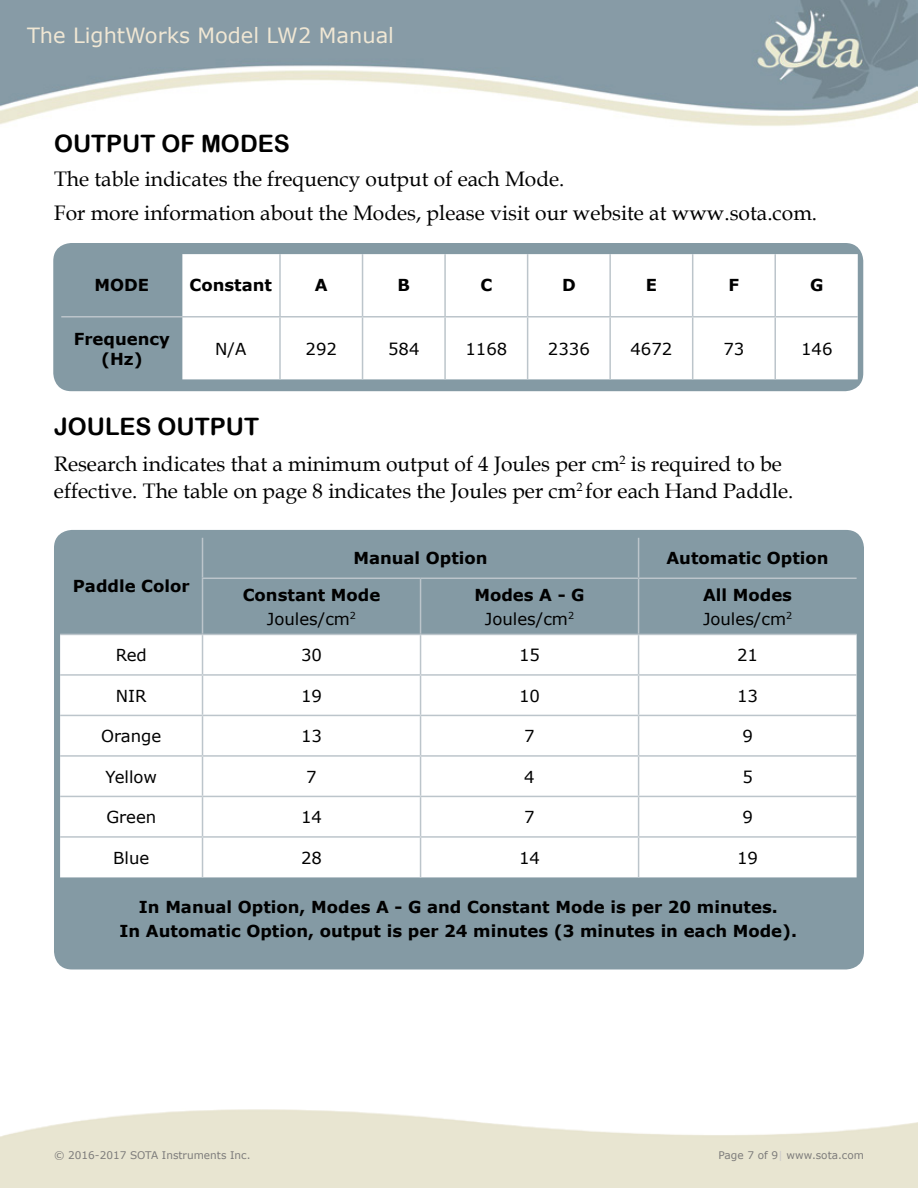
<style>
.page{position:relative;width:918px;height:1188px;background:#fff}
.page>*{position:absolute;margin:0;border:0;box-sizing:border-box;transform-origin:0 0}
.t1{font:24px "Arial Rounded MT Bold";color:#000}
.t2{font:21px/33.8px "Book Antiqua";color:#000}
.t3{font:21px "Verdana";color:#f0e7d4}
.t4{font:700 16.5px/24px "Verdana";color:#000;text-align:center}
.t5{font:16.5px/24px "Verdana";color:#000;text-align:center}
.t6{font:10.5px "Verdana";color:#7d7c7b}
.s1{font-weight:400}
.s2{font-weight:700}
.s3{color:#cbcaca}
</style>
<div class="page">
<img style="left:0;top:0;width:918px;height:126px">
<div style="left:53px;top:243px;width:810px;height:148px;background:#849aa4;border-radius:18px"></div>
<svg style="left:182px;top:379px;width:676px;height:1px"></svg>
<div style="left:182px;top:254px;width:676px;height:125px;background:#fff"></div>
<hr style="left:279px;top:254px;width:2px;height:62px;background:#bcc5cb">
<hr style="left:362px;top:254px;width:1px;height:62px;background:#bcc5cb">
<hr style="left:444px;top:254px;width:2px;height:62px;background:#bcc5cb">
<hr style="left:527px;top:254px;width:1px;height:62px;background:#bcc5cb">
<hr style="left:609px;top:254px;width:2px;height:62px;background:#bcc5cb">
<hr style="left:692px;top:254px;width:1px;height:62px;background:#bcc5cb">
<hr style="left:774px;top:254px;width:2px;height:62px;background:#bcc5cb">
<hr style="left:61px;top:316px;width:121px;height:2px;background:#bcc5cb">
<hr style="left:182px;top:316px;width:98px;height:2px;background:#bcc5cb">
<hr style="left:280px;top:316px;width:83px;height:2px;background:#bcc5cb">
<hr style="left:279px;top:318px;width:2px;height:61px;background:#bcc5cb">
<hr style="left:363px;top:316px;width:82px;height:2px;background:#bcc5cb">
<hr style="left:362px;top:318px;width:1px;height:61px;background:#bcc5cb">
<hr style="left:445px;top:316px;width:83px;height:2px;background:#bcc5cb">
<hr style="left:444px;top:318px;width:2px;height:61px;background:#bcc5cb">
<hr style="left:528px;top:316px;width:82px;height:2px;background:#bcc5cb">
<hr style="left:527px;top:318px;width:1px;height:61px;background:#bcc5cb">
<hr style="left:610px;top:316px;width:83px;height:2px;background:#bcc5cb">
<hr style="left:609px;top:318px;width:2px;height:61px;background:#bcc5cb">
<hr style="left:693px;top:316px;width:82px;height:2px;background:#bcc5cb">
<hr style="left:692px;top:318px;width:1px;height:61px;background:#bcc5cb">
<hr style="left:775px;top:316px;width:83px;height:2px;background:#bcc5cb">
<hr style="left:774px;top:318px;width:2px;height:61px;background:#bcc5cb">
<div style="left:54px;top:530px;width:810px;height:439px;background:#849aa4;border-radius:18px"></div>
<svg style="left:60px;top:538px;width:797px;height:96px"></svg>
<div style="left:60px;top:635px;width:797px;height:242px;background:#fff"></div>
<hr style="left:202px;top:538px;width:1px;height:40px;background:#bcc5cb">
<hr style="left:638px;top:538px;width:1px;height:40px;background:#bcc5cb">
<hr style="left:202px;top:578px;width:219px;height:1px;background:#bcc5cb">
<hr style="left:202px;top:579px;width:1px;height:55px;background:#bcc5cb">
<hr style="left:421px;top:578px;width:218px;height:1px;background:#bcc5cb">
<hr style="left:420px;top:579px;width:1px;height:55px;background:#bcc5cb">
<hr style="left:639px;top:578px;width:218px;height:1px;background:#bcc5cb">
<hr style="left:638px;top:579px;width:1px;height:55px;background:#bcc5cb">
<hr style="left:60px;top:634px;width:143px;height:1px;background:#bcc5cb">
<hr style="left:203px;top:634px;width:218px;height:1px;background:#bcc5cb">
<hr style="left:202px;top:635px;width:1px;height:39px;background:#bcc5cb">
<hr style="left:421px;top:634px;width:218px;height:1px;background:#bcc5cb">
<hr style="left:420px;top:635px;width:1px;height:39px;background:#bcc5cb">
<hr style="left:639px;top:634px;width:218px;height:1px;background:#bcc5cb">
<hr style="left:638px;top:635px;width:1px;height:39px;background:#bcc5cb">
<hr style="left:60px;top:674px;width:143px;height:2px;background:#bcc5cb">
<hr style="left:203px;top:674px;width:218px;height:2px;background:#bcc5cb">
<hr style="left:202px;top:676px;width:1px;height:39px;background:#bcc5cb">
<hr style="left:421px;top:674px;width:218px;height:2px;background:#bcc5cb">
<hr style="left:420px;top:676px;width:1px;height:39px;background:#bcc5cb">
<hr style="left:639px;top:674px;width:218px;height:2px;background:#bcc5cb">
<hr style="left:638px;top:676px;width:1px;height:39px;background:#bcc5cb">
<hr style="left:60px;top:715px;width:143px;height:1px;background:#bcc5cb">
<hr style="left:203px;top:715px;width:218px;height:1px;background:#bcc5cb">
<hr style="left:202px;top:716px;width:1px;height:39px;background:#bcc5cb">
<hr style="left:421px;top:715px;width:218px;height:1px;background:#bcc5cb">
<hr style="left:420px;top:716px;width:1px;height:39px;background:#bcc5cb">
<hr style="left:639px;top:715px;width:218px;height:1px;background:#bcc5cb">
<hr style="left:638px;top:716px;width:1px;height:39px;background:#bcc5cb">
<hr style="left:60px;top:755px;width:143px;height:2px;background:#bcc5cb">
<hr style="left:203px;top:755px;width:218px;height:2px;background:#bcc5cb">
<hr style="left:202px;top:757px;width:1px;height:39px;background:#bcc5cb">
<hr style="left:421px;top:755px;width:218px;height:2px;background:#bcc5cb">
<hr style="left:420px;top:757px;width:1px;height:39px;background:#bcc5cb">
<hr style="left:639px;top:755px;width:218px;height:2px;background:#bcc5cb">
<hr style="left:638px;top:757px;width:1px;height:39px;background:#bcc5cb">
<hr style="left:60px;top:796px;width:143px;height:1px;background:#bcc5cb">
<hr style="left:203px;top:796px;width:218px;height:1px;background:#bcc5cb">
<hr style="left:202px;top:797px;width:1px;height:39px;background:#bcc5cb">
<hr style="left:421px;top:796px;width:218px;height:1px;background:#bcc5cb">
<hr style="left:420px;top:797px;width:1px;height:39px;background:#bcc5cb">
<hr style="left:639px;top:796px;width:218px;height:1px;background:#bcc5cb">
<hr style="left:638px;top:797px;width:1px;height:39px;background:#bcc5cb">
<hr style="left:60px;top:836px;width:143px;height:2px;background:#bcc5cb">
<hr style="left:203px;top:836px;width:218px;height:2px;background:#bcc5cb">
<hr style="left:202px;top:838px;width:1px;height:39px;background:#bcc5cb">
<hr style="left:421px;top:836px;width:218px;height:2px;background:#bcc5cb">
<hr style="left:420px;top:838px;width:1px;height:39px;background:#bcc5cb">
<hr style="left:639px;top:836px;width:218px;height:2px;background:#bcc5cb">
<hr style="left:638px;top:838px;width:1px;height:39px;background:#bcc5cb">
<p class="t3" style="left:27px;top:22px;width:369px">The LightWorks Model LW2 Manual</p>
<p class="t1" style="left:54px;top:130px;width:237px">OUTPUT OF MODES</p>
<p class="t2" style="left:54px;top:162px;width:765px">The table indicates the frequency output of each Mode.<br>For more information about the Modes, please visit our website at www.sota.com.</p>
<p class="t4" style="left:95px;top:273px;width:56px">MODE</p>
<p class="t4" style="left:190px;top:273px;width:84px">Constant</p>
<p class="t4" style="left:315px;top:273px;width:14px">A</p>
<p class="t4" style="left:398px;top:273px;width:14px">B</p>
<p class="t4" style="left:480px;top:273px;width:13px">C</p>
<p class="t4" style="left:562px;top:273px;width:15px">D</p>
<p class="t4" style="left:646px;top:273px;width:13px">E</p>
<p class="t4" style="left:729px;top:273px;width:12px">F</p>
<p class="t4" style="left:810px;top:273px;width:15px">G</p>
<p class="t4" style="left:74px;top:328px;width:98px;line-height:19.8px">Frequency (Hz)</p>
<p class="t5" style="left:215px;top:336px;width:33px">N/A</p>
<p class="t5" style="left:306px;top:336px;width:33px">292</p>
<p class="t5" style="left:388px;top:336px;width:33px">584</p>
<p class="t5" style="left:465px;top:336px;width:43px">1168</p>
<p class="t5" style="left:548px;top:336px;width:43px">2336</p>
<p class="t5" style="left:630px;top:336px;width:43px">4672</p>
<p class="t5" style="left:723px;top:336px;width:22px">73</p>
<p class="t5" style="left:801px;top:336px;width:33px">146</p>
<p class="t1" style="left:54px;top:412px;width:207px">JOULES OUTPUT</p>
<p class="t2" style="left:54px;top:450px;width:741px;line-height:27px">Research indicates that a minimum output of 4 Joules per cm<sup>2</sup> is required to be effective. The table on page 8 indicates the Joules per cm<sup>2</sup> for each Hand Paddle.</p>
<p class="t4" style="left:73px;top:574px;width:118px">Paddle Color</p>
<p class="t4" style="left:353px;top:546px;width:136px">Manual Option</p>
<p class="t4" style="left:667px;top:546px;width:164px">Automatic Option</p>
<p class="t4" style="left:243px;top:582px;width:139px">Constant Mode<br><span class="s1">Joules/cm</span><sup>2</sup></p>
<p class="t5" style="left:474px;top:582px;width:112px"><span class="s2">Modes A - G<br></span>Joules/cm<sup>2</sup></p>
<p class="t5" style="left:703px;top:582px;width:91px;text-align:left"><span class="s2">All Modes<br></span>Joules/cm<sup>2</sup></p>
<p class="t5" style="left:116px;top:642px;width:33px">Red</p>
<p class="t5" style="left:301px;top:642px;width:22px">30</p>
<p class="t5" style="left:519px;top:642px;width:22px">15</p>
<p class="t5" style="left:737px;top:642px;width:22px">21</p>
<p class="t5" style="left:116px;top:683px;width:32px">NIR</p>
<p class="t5" style="left:301px;top:683px;width:22px">19</p>
<p class="t5" style="left:519px;top:683px;width:22px">10</p>
<p class="t5" style="left:737px;top:683px;width:22px">13</p>
<p class="t5" style="left:101px;top:723px;width:62px">Orange</p>
<p class="t5" style="left:301px;top:723px;width:22px">13</p>
<p class="t5" style="left:524px;top:723px;width:12px">7</p>
<p class="t5" style="left:742px;top:723px;width:12px">9</p>
<p class="t5" style="left:106px;top:764px;width:53px">Yellow</p>
<p class="t5" style="left:306px;top:764px;width:12px">7</p>
<p class="t5" style="left:524px;top:764px;width:12px">4</p>
<p class="t5" style="left:742px;top:764px;width:12px">5</p>
<p class="t5" style="left:106px;top:804px;width:51px">Green</p>
<p class="t5" style="left:301px;top:804px;width:22px">14</p>
<p class="t5" style="left:524px;top:804px;width:12px">7</p>
<p class="t5" style="left:742px;top:804px;width:12px">9</p>
<p class="t5" style="left:113px;top:845px;width:38px">Blue</p>
<p class="t5" style="left:301px;top:845px;width:22px">28</p>
<p class="t5" style="left:519px;top:845px;width:22px">14</p>
<p class="t5" style="left:737px;top:845px;width:22px">19</p>
<p class="t4" style="left:120px;top:894px;width:679px">In Manual Option, Modes A - G and Constant Mode is per 20 minutes.<br>In Automatic Option, output is per 24 minutes (3 minutes in each Mode).</p>
<p class="t6" style="left:54px;top:1149px;width:198px">© 2016-2017 SOTA Instruments Inc.</p>
<p class="t6" style="left:718px;top:1149px;width:147px">Page 7 of 9<span class="s3">|</span> www.sota.com</p>
</div>
